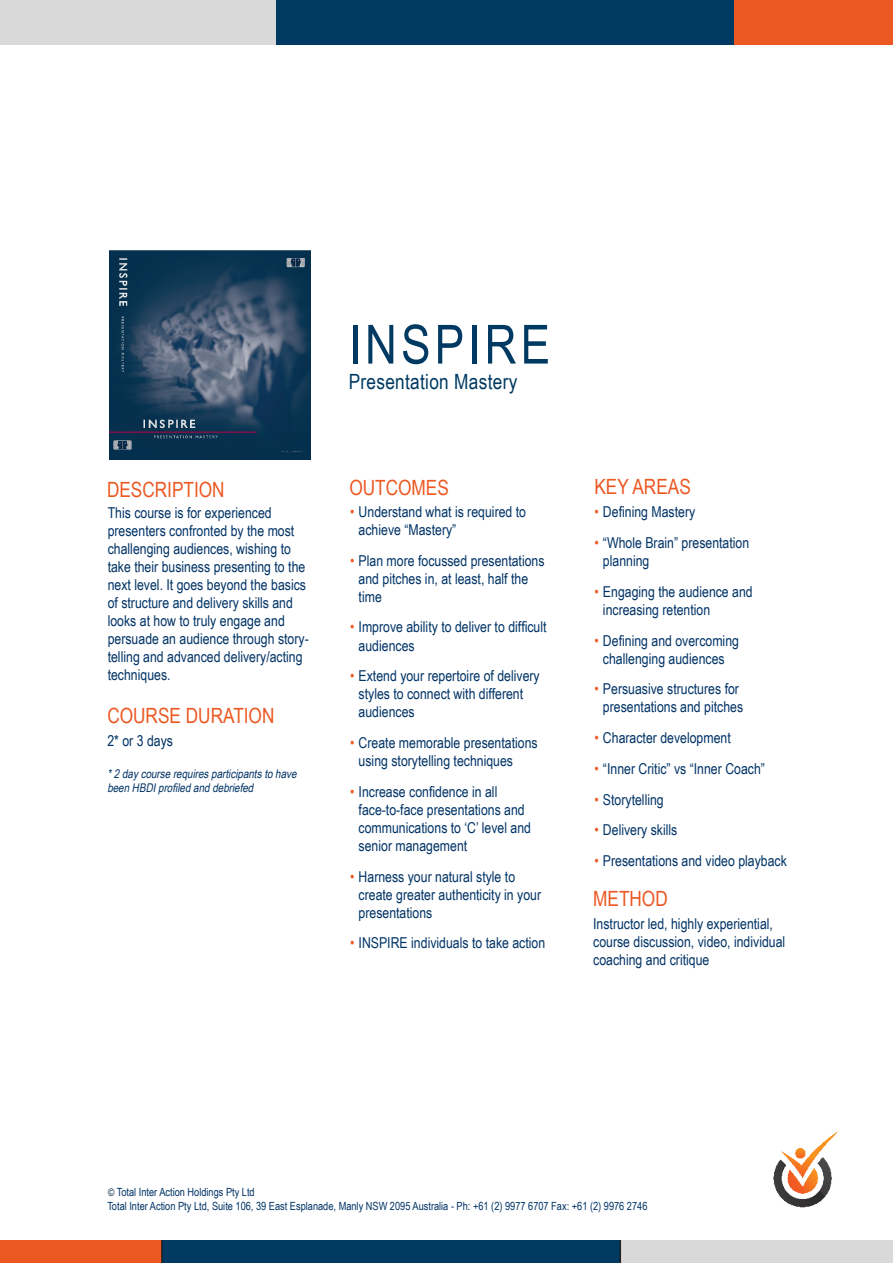
<style>
.page{position:relative;width:893px;height:1263px;background:#fff}
.page>*{position:absolute;margin:0;border:0;box-sizing:border-box;transform-origin:0 0}
.t1{font:54px "Arial Narrow";letter-spacing:.075em;color:#003a62}
.t2{font:21px "Arial Narrow";color:#ec5822}
.t3{font:21px "Arial Narrow";letter-spacing:.015em;color:#003a62}
.bullet_copy{font:15px/18px "Arial Narrow";color:#036}
.t4{font:italic 12px/14.4px "Arial Narrow";color:#036}
.t5{font:11.25px "Arial Narrow";color:#036}
.s1{color:#ec5822}
.s2{font-size:10.5px;color:#1a3654}
</style>
<div class="page">
<div style="left:0;top:0;width:276px;height:45px;background:#d9d9d9"></div>
<div style="left:276px;top:0;width:459px;height:45px;background:#003a62"></div>
<div style="left:735px;top:0;width:158px;height:45px;background:#ec5822"></div>
<div style="left:0;top:1240px;width:162px;height:23px;background:#ec5822"></div>
<div style="left:162px;top:1240px;width:458px;height:23px;background:#003a62"></div>
<div style="left:620px;top:1240px;width:272px;height:23px;background:#d9d9d9"></div>
<hr style="left:161px;top:1240px;width:2px;height:23px;background:#231f20">
<svg style="left:620px;top:1240px;width:1px;height:23px"></svg>
<img style="left:773px;top:1130px;width:66px;height:78px">
<img style="left:109px;top:251px;width:201px;height:208px">
<p class="t1" style="left:349px;top:305px;width:203px">INSPIRE</p>
<p class="t3" style="left:349px;top:366px;width:170px">Presentation Mastery</p>
<p class="t2" style="left:107px;top:474px;width:119px">DESCRIPTION</p>
<p class="t2" style="left:349px;top:472px;width:101px">OUTCOMES</p>
<p class="t2" style="left:594px;top:472px;width:98px">KEY AREAS</p>
<p class="bullet_copy" style="left:108px;top:503px;width:203px">This course is for experienced presenters confronted by the most challenging audiences, wishing to take their business presenting to the next level. It goes beyond the basics of structure and delivery skills and looks at how to truly engage and persuade an audience through story&shy;telling and advanced delivery/acting techniques.</p>
<p class="bullet_copy" style="left:359px;top:502px;width:169px;text-indent:-9px"><span class="s1">•</span> Understand what is required to achieve “Mastery”</p>
<p class="bullet_copy" style="left:359px;top:551px;width:187px;text-indent:-9px"><span class="s1">•</span> Plan more focussed presentations and pitches in, at least, half the time</p>
<p class="bullet_copy" style="left:359px;top:618px;width:189px;text-indent:-9px"><span class="s1">•</span> Improve ability to deliver to difficult audiences</p>
<p class="bullet_copy" style="left:359px;top:666px;width:183px;text-indent:-9px"><span class="s1">•</span> Extend your repertoire of delivery styles to connect with different audiences</p>
<p class="bullet_copy" style="left:359px;top:733px;width:181px;text-indent:-9px"><span class="s1">•</span> Create memorable presentations using storytelling techniques</p>
<p class="bullet_copy" style="left:359px;top:782px;width:174px;text-indent:-9px"><span class="s1">•</span> Increase confidence in all face-to-face presentations and communications to ‘C’ level and senior management</p>
<p class="bullet_copy" style="left:359px;top:867px;width:184px;text-indent:-9px"><span class="s1">•</span> Harness your natural style to create greater authenticity in your presentations</p>
<p class="bullet_copy" style="left:350px;top:933px;width:197px"><span class="s1">•</span> INSPIRE individuals to take action</p>
<p class="t2" style="left:107px;top:700px;width:169px">COURSE DURATION</p>
<p class="bullet_copy" style="left:107px;top:731px;width:67px">2* or 3 days</p>
<p class="t4" style="left:107px;top:766px;width:194px">*2daycourserequiresparticipantstohave been HBDI profiled and debriefed</p>
<p class="bullet_copy" style="left:594px;top:502px;width:102px"><span class="s1">•</span> Defining Mastery</p>
<p class="bullet_copy" style="left:603px;top:533px;width:148px;text-indent:-9px"><span class="s1">•</span> “Whole Brain” presentation planning</p>
<p class="bullet_copy" style="left:603px;top:582px;width:151px;text-indent:-9px"><span class="s1">•</span> Engaging the audience and increasing retention</p>
<p class="bullet_copy" style="left:594px;top:631px;width:146px;text-align:center"><span class="s1">•</span> Defining and overcoming challenging audiences</p>
<p class="bullet_copy" style="left:594px;top:680px;width:150px;text-align:center"><span class="s1">•</span> Persuasive structures for presentations and pitches</p>
<p class="bullet_copy" style="left:594px;top:728px;width:138px"><span class="s1">•</span> Character development</p>
<p class="bullet_copy" style="left:594px;top:759px;width:172px"><span class="s1">•</span> “Inner Critic” vs “Inner Coach”</p>
<p class="bullet_copy" style="left:594px;top:790px;width:71px"><span class="s1">•</span> Storytelling</p>
<p class="bullet_copy" style="left:594px;top:821px;width:84px"><span class="s1">•</span> Delivery skills</p>
<p class="bullet_copy" style="left:594px;top:851px;width:194px"><span class="s1">•</span> Presentations and video playback</p>
<p class="t2" style="left:593px;top:883px;width:76px">METHOD</p>
<p class="bullet_copy" style="left:593px;top:915px;width:194px">Instructor led, highly experiential, course discussion, video, individual coaching and critique</p>
<p class="t5" style="left:108px;top:1184px;width:148px"><span class="s2">©</span> Total Inter Action Holdings Pty Ltd</p>
<p class="t5" style="left:107px;top:1197px;width:542px">Total Inter Action Pty Ltd, Suite 106, 39 East Esplanade, Manly NSW 2095 Australia - Ph: +61 (2) 9977 6707 Fax: +61 (2) 9976 2746</p>
</div>
